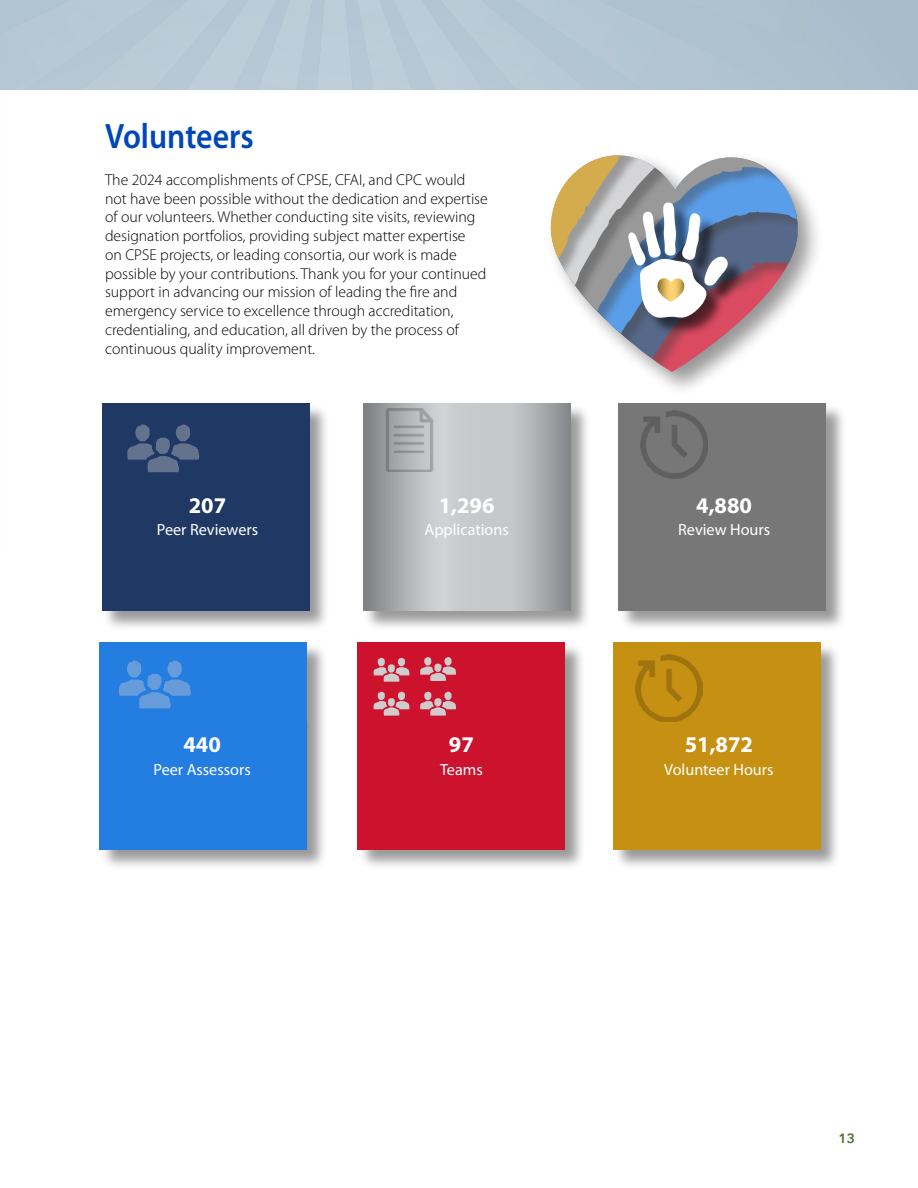
<style>
.page{position:relative;width:918px;height:1188px;background:#fff}
.page>*{position:absolute;margin:0;border:0;box-sizing:border-box;transform-origin:0 0}
.t1{font:600 35.4px "Myriad Pro";color:#0047ba;scale:.9 1}
.t2{font:700 22.5px "Myriad Pro";color:#fff}
.t3{font:16.2px "Myriad Pro";color:#fff}
.t4{font:300 15.75px/18.8px "Myriad Pro";color:#000}
.t5{font:600 13.5px "Avenir Next";color:#4a6a1f}
</style>
<div class="page">
<svg style="left:312px;top:0;width:606px;height:90px;background:#aabecd"></svg>
<div style="left:81px;top:0;width:72px;height:90px;background:#b7c9d5"></div>
<div style="left:153px;top:0;width:33px;height:90px;background:#bacbd6"></div>
<div style="left:186px;top:0;width:72px;height:90px;background:#bbccd8"></div>
<div style="left:258px;top:0;width:54px;height:90px;background:#bccdd8"></div>
<div style="left:317px;top:0;width:36px;height:90px;background:#bccdd8"></div>
<div style="left:357px;top:0;width:36px;height:90px;background:#bccdd8"></div>
<div style="left:393px;top:0;width:47px;height:90px;background:#bbccd7"></div>
<div style="left:440px;top:0;width:74px;height:90px;background:#b9cad5"></div>
<div style="left:514px;top:0;width:269px;height:90px;background:#b2c5d2"></div>
<div style="left:680px;top:0;width:133px;height:44px;background:#adc1ce"></div>
<div style="left:102px;top:403px;width:228px;height:228px;background:#000;opacity:.4"></div>
<div style="left:102px;top:403px;width:207px;height:208px;background:#1f3864"></div>
<div style="left:363px;top:403px;width:228px;height:228px;background:#000;opacity:.4"></div>
<svg style="left:363px;top:403px;width:207px;height:208px;background:#b4b5b7"></svg>
<div style="left:619px;top:403px;width:228px;height:228px;background:#000;opacity:.4"></div>
<div style="left:619px;top:403px;width:207px;height:208px;background:#787777"></div>
<img style="left:378px;top:408px;width:63px;height:64px">
<div style="left:100px;top:642px;width:228px;height:228px;background:#000;opacity:.4"></div>
<div style="left:100px;top:642px;width:207px;height:207px;background:#247de1"></div>
<div style="left:358px;top:643px;width:228px;height:228px;background:#000;opacity:.4"></div>
<div style="left:358px;top:643px;width:207px;height:207px;background:#cd122d"></div>
<div style="left:613px;top:643px;width:228px;height:228px;background:#000;opacity:.4"></div>
<div style="left:613px;top:643px;width:208px;height:207px;background:#c69113"></div>
<img style="left:119px;top:661px;width:72px;height:47px">
<img style="left:636px;top:655px;width:66px;height:67px">
<img style="left:373px;top:658px;width:37px;height:24px">
<img style="left:420px;top:657px;width:36px;height:24px">
<img style="left:373px;top:692px;width:37px;height:24px">
<img style="left:420px;top:692px;width:36px;height:24px">
<img style="left:127px;top:425px;width:72px;height:47px">
<div style="left:545px;top:150px;width:280px;height:247px;background:#000;opacity:.55"></div>
<svg style="left:550px;top:155px;width:248px;height:217px"></svg>
<img style="left:641px;top:411px;width:67px;height:67px">
<h1 class="t1" style="left:105px;top:114px;width:167px">Volunteers</h1>
<p class="t4" style="left:105px;top:170px;width:384px">The 2024 accomplishments of CPSE, CFAI, and CPC would not have been possible without the dedication and expertise of our volunteers. Whether conducting site visits, reviewing designation portfolios, providing subject matter expertise<br>on CPSE projects, or leading consortia, our work is made possible by your contributions. Thank you for your continued support in advancing our mission of leading the fire and emergency service to excellence through accreditation, credentialing, and education, all driven by the process of continuous quality improvement.</p>
<h2 class="t2" style="left:189px;top:491px;width:39px">207</h2>
<h2 class="t2" style="left:439px;top:491px;width:57px">1,296</h2>
<h2 class="t2" style="left:696px;top:491px;width:57px">4,880</h2>
<p class="t3" style="left:157px;top:520px;width:103px">Peer Reviewers</p>
<p class="t3" style="left:425px;top:520px;width:86px">Applications</p>
<p class="t3" style="left:678px;top:520px;width:94px">Review Hours</p>
<h2 class="t2" style="left:183px;top:730px;width:39px">440</h2>
<h2 class="t2" style="left:449px;top:730px;width:26px">97</h2>
<h2 class="t2" style="left:685px;top:730px;width:70px">51,872</h2>
<p class="t3" style="left:154px;top:759px;width:99px">Peer Assessors</p>
<p class="t3" style="left:440px;top:759px;width:44px">Teams</p>
<p class="t3" style="left:664px;top:759px;width:111px">Volunteer Hours</p>
<p class="t5" style="left:839px;top:1127px;width:18px">13</p>
</div>
